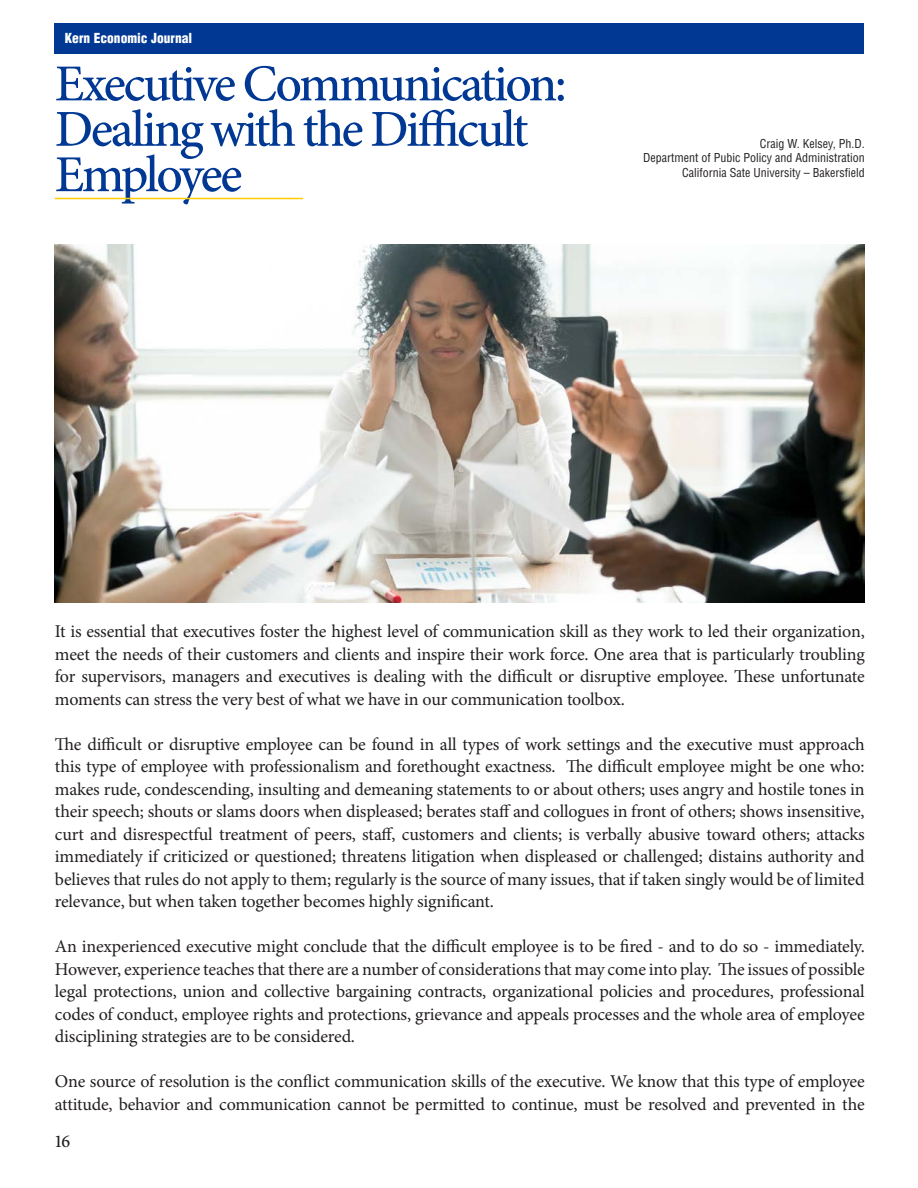
<style>
.page{position:relative;width:918px;height:1188px;background:#fff}
.page>*{position:absolute;margin:0;border:0;box-sizing:border-box;transform-origin:0 0}
.t1{font:500 51.9px/45.5px "Minion Pro";letter-spacing:-.05em;color:#003894}
.t2{font:18px/22.5px "Minion Pro";letter-spacing:-.01em;color:#231f20;text-align:justify}
.t3{font:500 18px "Minion Pro";color:#231f20}
.t4{font:900 condensed 13.5px "Helvetica";color:#fff}
.t5{font:condensed 12px "Helvetica";color:#231f20}
</style>
<div class="page">
<div style="left:55px;top:23px;width:809px;height:31px;background:#003894"></div>
<hr style="left:55px;top:198px;width:248px;height:1px;background:#fc0">
<img style="left:54px;top:244px;width:811px;height:359px">
<p class="t4" style="left:65px;top:29px;width:129px">Kern Economic Journal</p>
<p class="t1" style="left:55px;top:61px;width:514px">Executive Communication:<br>Dealing with the Difficult<br>Employee</p>
<p class="t5" style="left:760px;top:136px;width:106px">Craig W. Kelsey, Ph.D.</p>
<p class="t5" style="left:643px;top:151px;width:223px">Department of Pubic Policy and Administration</p>
<p class="t5" style="left:682px;top:165px;width:184px">California Sate University – Bakersfield</p>
<p class="t2" style="left:55px;top:620px;width:811px">It is essential that executives foster the highest level of communication skill as they work to led their organization, meet the needs of their customers and clients and inspire their work force. One area that is particularly troubling for supervisors, managers and executives is dealing with the difficult or disruptive employee. These unfortunate moments can stress the very best of what we have in our communication toolbox.</p>
<p class="t2" style="left:55px;top:733px;width:811px">The difficult or disruptive employee can be found in all types of work settings and the executive must approach this type of employee with professionalism and forethought exactness. The difficult employee might be one who: makes rude, condescending, insulting and demeaning statements to or about others; uses angry and hostile tones in their speech; shouts or slams doors when displeased; berates staff and collogues in front of others; shows insensitive, curt and disrespectful treatment of peers, staff, customers and clients; is verbally abusive toward others; attacks immediately if criticized or questioned; threatens litigation when displeased or challenged; distains authority and believes that rules do not apply to them; regularly is the source of many issues, that if taken singly would be of limited relevance, but when taken together becomes highly significant.</p>
<p class="t2" style="left:55px;top:935px;width:811px">An inexperienced executive might conclude that the difficult employee is to be fired - and to do so - immediately.<br>However, experience teaches that there are a number of considerations that may come into play. The issues of possible legal protections, union and collective bargaining contracts, organizational policies and procedures, professional codes of conduct, employee rights and protections, grievance and appeals processes and the whole area of employee disciplining strategies are to be considered.</p>
<p class="t2" style="left:55px;top:1070px;width:811px">One source of resolution is the conflict communication skills of the executive. We know that this type of employee attitude, behavior and communication cannot be permitted to continue, must be resolved and prevented in the</p>
<p class="t3" style="left:54px;top:1129px;width:18px">16</p>
</div>
